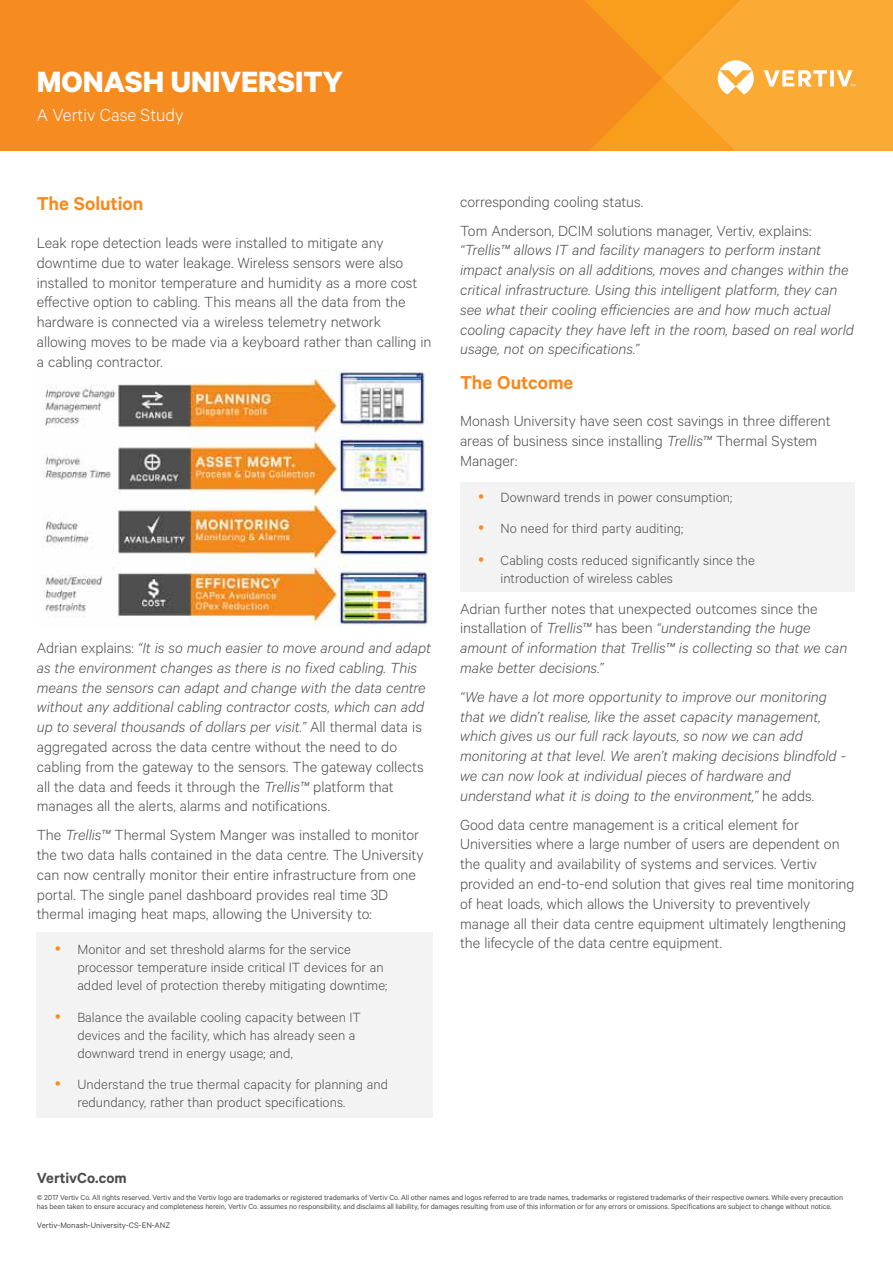
<style>
.page{position:relative;width:893px;height:1263px;background:#fff}
.page>*{position:absolute;margin:0;border:0;box-sizing:border-box;transform-origin:0 0}
.t1{font:700 33px "Calibre";color:#fff}
.t2{font:600 21px "Calibre";color:#f68b1f}
.t3{font:300 19.5px "Calibre";color:#fff}
.t4{font:300 16.5px/19.8px "Calibre";color:#4d4d4f}
.t5{font:italic 300 16.5px/19.8px "Calibre";letter-spacing:-.005em;color:#4d4d4f}
.t6{font:600 16.5px "Calibre";color:#4d4d4f}
.t7{font:300 15px/18px "Calibre";color:#4d4d4f}
.t8{font:9px "Calibre";color:#4d4d4f}
.t9{font:8.25px/9.8px "Calibre";letter-spacing:-.01em;color:#4d4d4f}
.s1{font-style:normal}
.s2{font-style:italic}
</style>
<div class="page">
<div style="left:0;top:0;width:584px;height:151px;background:#f68b1f"></div>
<svg style="left:584px;top:0;width:309px;height:151px;background:#f9a531"></svg>
<div style="left:37px;top:932px;width:396px;height:186px;background:#f3f3f4"></div>
<div style="left:460px;top:482px;width:394px;height:110px;background:#f3f3f4"></div>
<img style="left:43px;top:370px;width:388px;height:257px">
<h1 class="t1" style="left:37px;top:61px;width:308px">MONASH UNIVERSITY</h1>
<p class="t3" style="left:37px;top:104px;width:148px">A Vertiv Case Study</p>
<p class="t2" style="left:37px;top:191px;width:108px">The Solution</p>
<p class="t4" style="left:37px;top:232px;width:396px">Leak rope detection leads were installed to mitigate any downtime due to water leakage. Wireless sensors were also installed to monitor temperature and humidity as a more cost effective option to cabling. This means all the data from the hardware is connected via a wireless telemetry network allowing moves to be made via a keyboard rather than calling in a cabling contractor.</p>
<p class="t5" style="left:37px;top:637px;width:396px"><span class="s1">Adrian explains:</span> “It is so much easier to move around and adapt as the environment changes as there is no fixed cabling. This means the sensors can adapt and change with the data centre without any additional cabling contractor costs, which can add up to several thousands of dollars per visit.” <span class="s1">All thermal data is aggregated across the data centre without the need to do cabling from the gateway to the sensors. The gateway collects all the data and feeds it through the</span> Trellis™ <span class="s1">platform that manages all the alerts, alarms and notifications.</span></p>
<p class="t4" style="left:37px;top:824px;width:388px">The <span class="s2">Trellis™</span> Thermal System Manger was installed to monitor the two data halls contained in the data centre. The University can now centrally monitor their entire infrastructure from one portal. The single panel dashboard provides real time 3D thermal imaging heat maps, allowing the University to:</p>
<p class="t4" style="left:37px;top:932px;width:383px">The <span class="s2">Trellis™</span> Thermal System Manager produces real time, 3D thermal visualisation of the data centre. This allows the<br>University to map out data centre hotspots and their</p>
<p class="t7" style="left:77px;top:940px;width:311px">Monitor and set threshold alarms for the service processor temperature inside critical IT devices for an added level of protection thereby mitigating downtime;</p>
<p class="t7" style="left:77px;top:1007px;width:285px">Balance the available cooling capacity between IT devices and the facility, which has already seen a downward trend in energy usage; and,</p>
<p class="t7" style="left:77px;top:1075px;width:312px">Understand the true thermal capacity for planning and redundancy, rather than product specifications.</p>
<p class="t4" style="left:460px;top:186px;width:353px;line-height:28.8px">corresponding cooling status.<br>Tom Anderson, DCIM solutions manager, Vertiv, explains:</p>
<p class="t5" style="left:460px;top:240px;width:395px">“Trellis™ allows IT and facility managers to perform instant impact analysis on all additions, moves and changes within the critical infrastructure. Using this intelligent platform, they can see what their cooling efficiencies are and how much actual cooling capacity they have left in the room, based on real world usage, not on specifications.”</p>
<p class="t2" style="left:460px;top:370px;width:115px">The Outcome</p>
<p class="t4" style="left:460px;top:411px;width:372px">Monash University have seen cost savings in three different areas of business since installing <span class="s2">Trellis™</span> Thermal System<br>Manager:</p>
<p class="t7" style="left:501px;top:480px;width:256px;line-height:31.5px">Downward trends in power consumption;<br>No need for third party auditing;<br>Cabling costs reduced significantly since the</p>
<p class="t7" style="left:501px;top:568px;width:174px">introduction of wireless cables</p>
<p class="t5" style="left:460px;top:598px;width:389px"><span class="s1">Adrian further notes that unexpected outcomes since the installation of</span> Trellis™ <span class="s1">has been</span> “understanding the huge amount of information that Trellis™ is collecting so that we can make better decisions.”</p>
<p class="t5" style="left:460px;top:686px;width:387px">“We have a lot more opportunity to improve our monitoring that we didn’t realise, like the asset capacity management, which gives us our full rack layouts, so now we can add monitoring at that level. We aren’t making decisions blindfold - we can now look at individual pieces of hardware and understand what it is doing to the environment,” <span class="s1">he adds.</span></p>
<p class="t4" style="left:460px;top:814px;width:396px">Good data centre management is a critical element for Universities where a large number of users are dependent on the quality and availability of systems and services. Vertiv provided an end-to-end solution that gives real time monitoring of heat loads, which allows the University to preventively manage all their data centre equipment ultimately lengthening the lifecycle of the data centre equipment.</p>
<p class="t6" style="left:37px;top:1168px;width:91px">VertivCo.com</p>
<p class="t9" style="left:37px;top:1192px;width:808px">© 2017 Vertiv Co. All rights reserved. Vertiv and the Vertiv logo are trademarks or registered trademarks of Vertiv Co. All other names and logos referred to are trade names, trademarks or registered trademarks of their respective owners. While every precaution has been taken to ensure accuracy and completeness herein, Vertiv Co. assumes no responsibility, and disclaims all liability, for damages resulting from use of this information or for any errors or omissions. Specifications are subject to change without notice.</p>
<p class="t8" style="left:37px;top:1220px;width:135px">Vertiv-Monash-University-CS-EN-ANZ</p>
</div>
